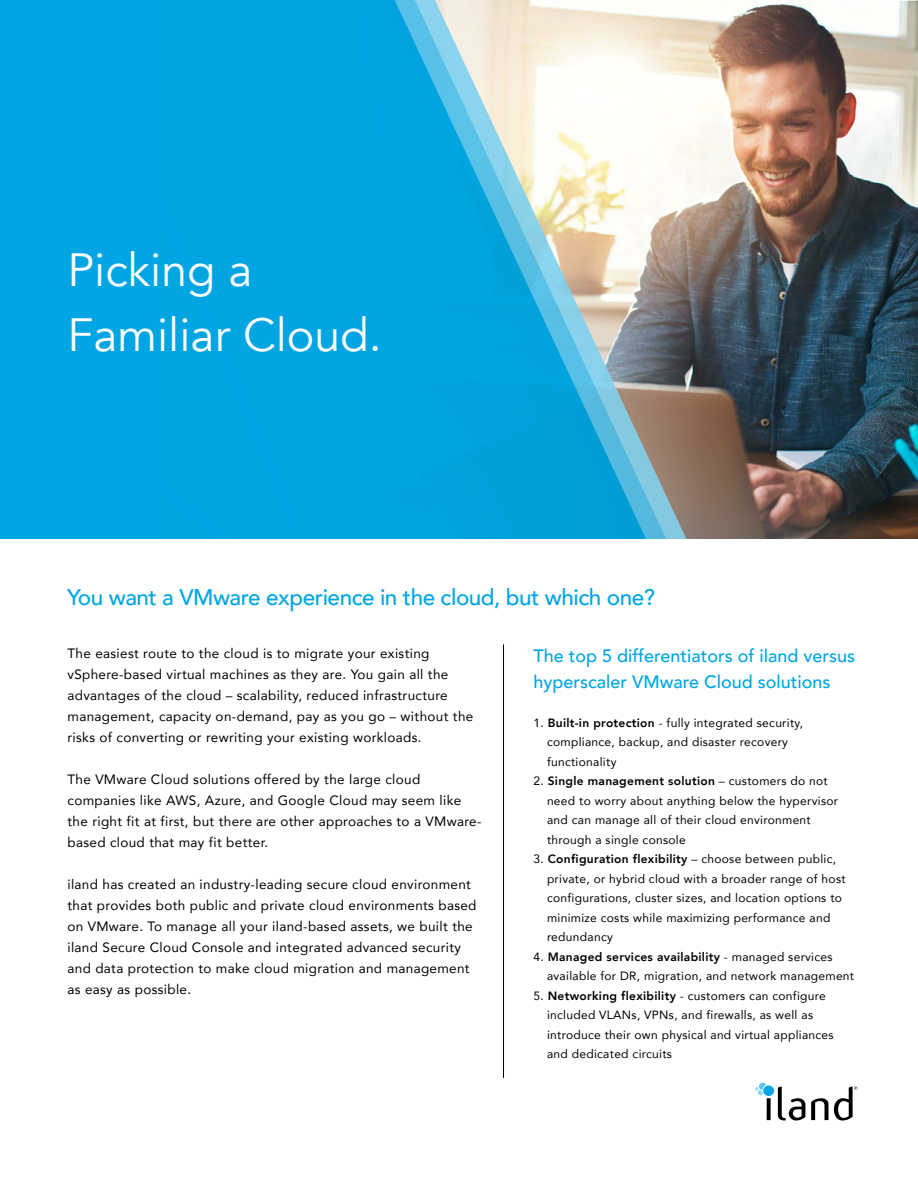
<style>
.page{position:relative;width:918px;height:1188px;background:#fff}
.page>*{position:absolute;margin:0;border:0;box-sizing:border-box;transform-origin:0 0}
.t1{font:46.5px/64.5px "Avenir";color:#fff}
.t2{font:500 22.5px "Avenir";letter-spacing:-.02em;color:#00a6e3}
.t3{font:500 18px/25.5px "Avenir";color:#00a6e3}
.t4{font:13.5px/21px "Avenir";letter-spacing:.025em;color:#000}
.t5{font:12px/19.5px "Avenir";letter-spacing:.025em;color:#000}
.s1{font-weight:800}
</style>
<div class="page">
<img style="left:687px;top:0;width:231px;height:539px">
<svg style="left:666px;top:16px;width:21px;height:523px"></svg>
<svg style="left:646px;top:15px;width:20px;height:524px"></svg>
<svg style="left:0;top:0;width:646px;height:539px;background:#27afe0"></svg>
<svg style="left:755px;top:1083px;width:50px;height:38px"></svg>
<svg style="left:811px;top:1098px;width:17px;height:22px"></svg>
<svg style="left:834px;top:1086px;width:23px;height:34px"></svg>
<hr style="left:503px;top:644px;width:1px;height:434px;background:#000">
<h1 class="t1" style="left:68px;top:239px;width:316px">Picking a<br>Familiar Cloud.</h1>
<h2 class="t2" style="left:67px;top:578px;width:589px">You want a VMware experience in the cloud, but which one?</h2>
<p class="t4" style="left:68px;top:642px;width:407px">The easiest route to the cloud is to migrate your existing vSphere-based virtual machines as they are. You gain all the advantages of the cloud – scalability, reduced infrastructure management, capacity on-demand, pay as you go – without the risks of converting or rewriting your existing workloads.</p>
<p class="t4" style="left:68px;top:768px;width:416px">The VMware Cloud solutions offered by the large cloud companies like AWS, Azure, and Google Cloud may seem like the right fit at first, but there are other approaches to a VMware&shy;based cloud that may fit better.</p>
<p class="t4" style="left:68px;top:873px;width:411px">iland has created an industry-leading secure cloud environment that provides both public and private cloud environments based on VMware. To manage all your iland-based assets, we built the iland Secure Cloud Console and integrated advanced security and data protection to make cloud migration and management as easy as possible.</p>
<h3 class="t3" style="left:534px;top:642px;width:323px">The top 5 differentiators of iland versus hyperscaler VMware Cloud solutions</h3>
<p class="t5" style="left:547px;top:713px;width:258px;text-indent:-14px">1. <span class="s1">Built-in protection</span> - fully integrated security, compliance, backup, and disaster recovery functionality</p>
<p class="t5" style="left:547px;top:771px;width:293px;text-indent:-14px">2. <span class="s1">Single management solution</span> – customers do not need to worry about anything below the hypervisor and can manage all of their cloud environment through a single console</p>
<p class="t5" style="left:547px;top:849px;width:300px;text-indent:-14px">3. <span class="s1">Configuration flexibility</span> – choose between public, private, or hybrid cloud with a broader range of host configurations, cluster sizes, and location options to minimize costs while maximizing performance and redundancy</p>
<p class="t5" style="left:547px;top:947px;width:309px;text-indent:-14px">4. <span class="s1">Managed services availability</span> - managed services available for DR, migration, and network management</p>
<p class="t5" style="left:547px;top:986px;width:288px;text-indent:-14px">5. <span class="s1">Networking flexibility</span> - customers can configure included VLANs, VPNs, and firewalls, as well as introduce their own physical and virtual appliances and dedicated circuits</p>
</div>
